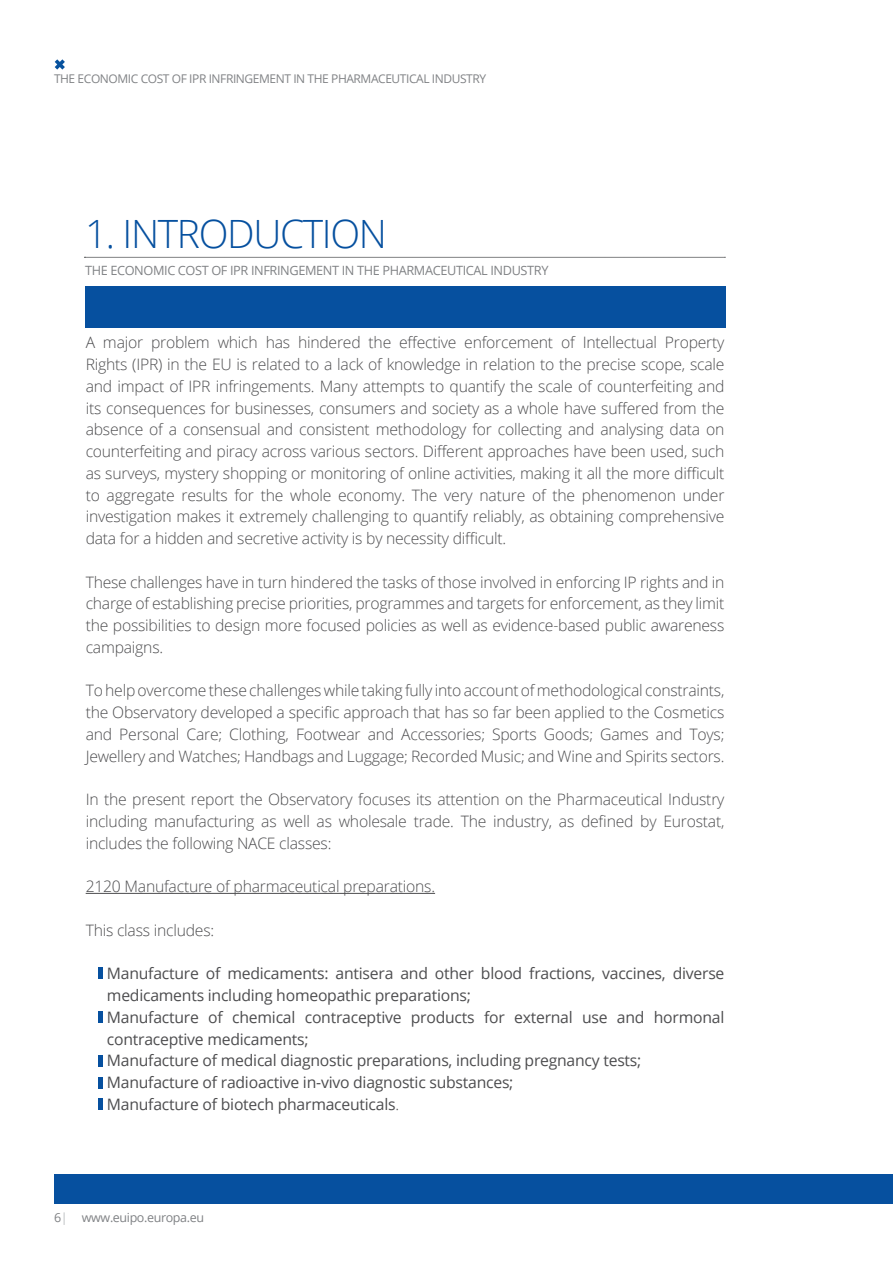
<style>
.page{position:relative;width:893px;height:1263px;background:#fff}
.page>*{position:absolute;margin:0;border:0;box-sizing:border-box;transform-origin:0 0}
.t1{font:300 39px "Open Sans";letter-spacing:-.035em;color:#06509f}
.t2{font:300 15.75px/21.8px "Open Sans";letter-spacing:-.015em;color:#4d4d4f;text-align:justify}
.t3{font:15.75px/21.8px "Open Sans";letter-spacing:-.015em;color:#4d4d4f}
.t4{font:12.75px "Open Sans";letter-spacing:-.03em;color:#808285}
.t5{font:12.45px "Open Sans";letter-spacing:-.03em;color:#808285}
.t6{font:12px "Open Sans";letter-spacing:-.035em;color:#808285}
.s1{font-weight:300}
.s2{color:#bcbec0}
</style>
<div class="page">
<div style="left:54px;top:1175px;width:839px;height:29px;background:#06509f"></div>
<svg style="left:55px;top:59px;width:10px;height:11px"></svg>
<div style="left:85px;top:286px;width:641px;height:42px;background:#06509f"></div>
<svg style="left:84px;top:257px;width:641px;height:1px"></svg>
<hr style="left:86px;top:893px;width:349px;height:1px;background:#4d4d4f">
<div style="left:98px;top:968px;width:5px;height:11px;background:#06509f"></div>
<div style="left:98px;top:1055px;width:5px;height:11px;background:#06509f"></div>
<div style="left:98px;top:1077px;width:5px;height:11px;background:#06509f"></div>
<div style="left:98px;top:1011px;width:5px;height:12px;background:#06509f"></div>
<div style="left:98px;top:1099px;width:5px;height:11px;background:#06509f"></div>
<p class="t6" style="left:54px;top:71px;width:434px">THE ECONOMIC COST OF IPR INFRINGEMENT IN THE PHARMACEUTICAL INDUSTRY</p>
<h1 class="t1" style="left:85px;top:207px;width:303px">1. INTRODUCTION</h1>
<p class="t4" style="left:85px;top:261px;width:465px">THE ECONOMIC COST OF IPR INFRINGEMENT IN THE PHARMACEUTICAL INDUSTRY</p>
<p class="t2" style="left:86px;top:331px;width:640px">A major problem which has hindered the effective enforcement of Intellectual Property Rights (IPR) in the EU is related to a lack of knowledge in relation to the precise scope, scale and impact of IPR infringements. Many attempts to quantify the scale of counterfeiting and its consequences for businesses, consumers and society as a whole have suffered from the absence of a consensual and consistent methodology for collecting and analysing data on counterfeiting and piracy across various sectors. Different approaches have been used, such as surveys, mystery shopping or monitoring of online activities, making it all the more difficult to aggregate results for the whole economy. The very nature of the phenomenon under investigation makes it extremely challenging to quantify reliably, as obtaining comprehensive data for a hidden and secretive activity is by necessity difficult.</p>
<p class="t2" style="left:86px;top:571px;width:640px">These challenges have in turn hindered the tasks of those involved in enforcing IP rights and in charge of establishing precise priorities, programmes and targets for enforcement, as they limit the possibilities to design more focused policies as well as evidence-based public awareness campaigns.</p>
<p class="t2" style="left:86px;top:679px;width:640px">To help overcome these challenges while taking fully into account of methodological constraints, the Observatory developed a specific approach that has so far been applied to the Cosmetics and Personal Care; Clothing, Footwear and Accessories; Sports Goods; Games and Toys; Jewellery and Watches; Handbags and Luggage; Recorded Music; and Wine and Spirits sectors.</p>
<p class="t2" style="left:86px;top:788px;width:640px">In the present report the Observatory focuses its attention on the Pharmaceutical Industry including manufacturing as well as wholesale trade. The industry, as defined by Eurostat, includes the following NACE classes:</p>
<p class="t2" style="left:86px;top:875px;width:351px">2120 Manufacture of pharmaceutical preparations.</p>
<p class="t2" style="left:86px;top:919px;width:130px">This class includes:</p>
<p class="t3" style="left:107px;top:962px;width:619px">Manufacture of medicaments: antisera and other blood fractions, vaccines, diverse medicaments including homeopathic preparations;<br>Manufacture of chemical contraceptive products for external use and hormonal contraceptive medicaments;<br>Manufacture of medical diagnostic preparations, including pregnancy tests; Manufacture of radioactive in-vivo diagnostic substances;<br>Manufacture of biotech pharmaceuticals<span class="s1">.</span></p>
<p class="t5" style="left:54px;top:1209px;width:152px">6<span class="s2">|</span> www.euipo.europa.eu</p>
</div>
